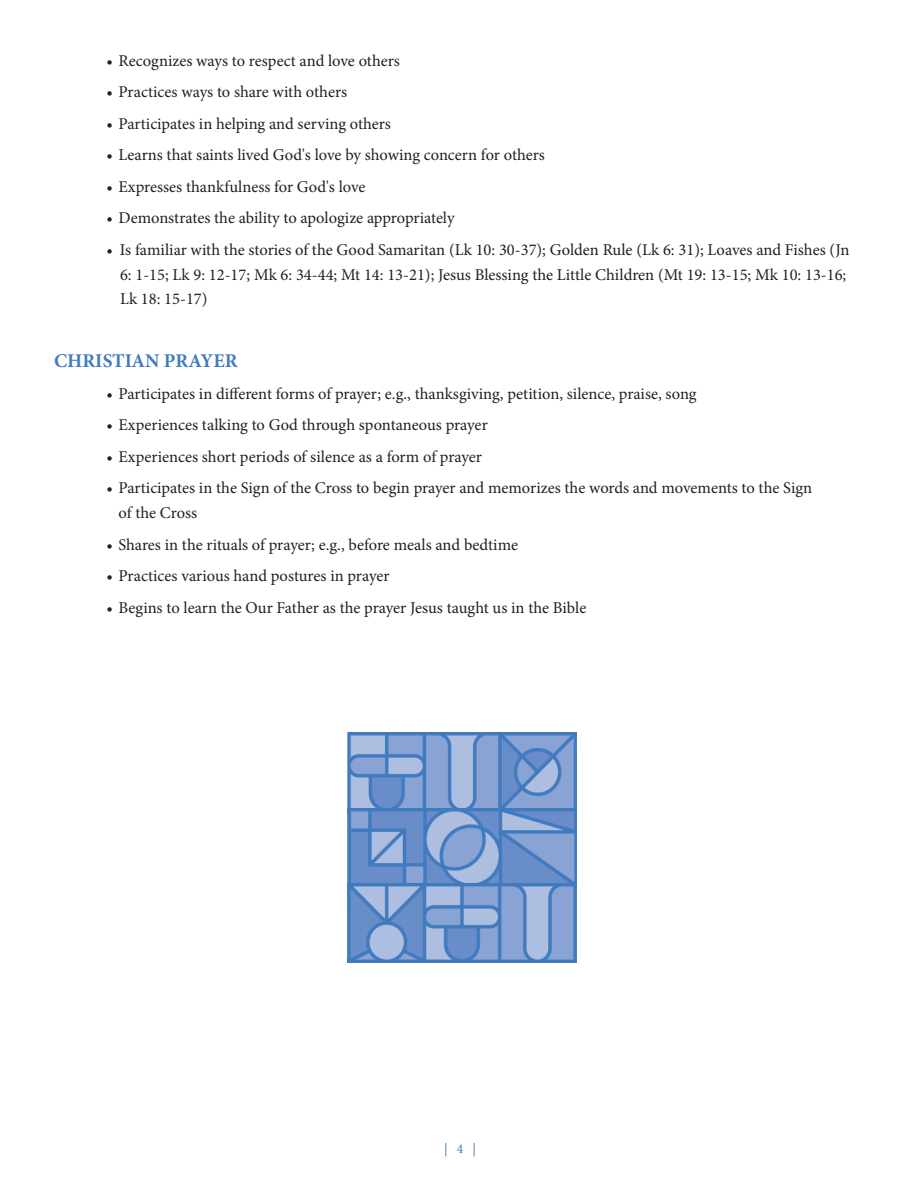
<style>
.page{position:relative;width:918px;height:1188px;background:#fff}
.page>*{position:absolute;margin:0;border:0;box-sizing:border-box;transform-origin:0 0}
.t1{font:700 19.5px "Minion Pro";color:#417bbf}
.t2{font:16.5px/24.8px "Minion Pro";color:#231f20}
.t3{font:13.5px "Minion Pro";color:#417bbf}
</style>
<div class="page">
<img style="left:347px;top:732px;width:230px;height:79px">
<img style="left:348px;top:808px;width:229px;height:76px">
<img style="left:348px;top:884px;width:229px;height:78px">
<p class="t2" style="left:106px;top:48px;width:295px">• Recognizes ways to respect and love others</p>
<p class="t2" style="left:106px;top:80px;width:242px">• Practices ways to share with others</p>
<p class="t2" style="left:106px;top:111px;width:286px">• Participates in helping and serving others</p>
<p class="t2" style="left:106px;top:143px;width:440px">• Learns that saints lived God's love by showing concern for others</p>
<p class="t2" style="left:106px;top:174px;width:261px">• Expresses thankfulness for God's love</p>
<p class="t2" style="left:106px;top:206px;width:350px">• Demonstrates the ability to apologize appropriately</p>
<p class="t2" style="left:120px;top:237px;width:731px;text-indent:-14px">• Is familiar with the stories of the Good Samaritan (Lk 10: 30-37); Golden Rule (Lk 6: 31); Loaves and Fishes (Jn<br>6: 1-15; Lk 9: 12-17; Mk 6: 34-44; Mt 14: 13-21); Jesus Blessing the Little Children (Mt 19: 13-15; Mk 10: 13-16;<br>Lk 18: 15-17)</p>
<p class="t1" style="left:54px;top:348px;width:185px">CHRISTIAN PRAYER</p>
<p class="t2" style="left:106px;top:381px;width:592px">• Participates in different forms of prayer; e.g., thanksgiving, petition, silence, praise, song</p>
<p class="t2" style="left:106px;top:413px;width:383px">• Experiences talking to God through spontaneous prayer</p>
<p class="t2" style="left:106px;top:444px;width:377px">• Experiences short periods of silence as a form of prayer</p>
<p class="t2" style="left:118px;top:476px;width:695px;text-indent:-12px">• Participates in the Sign of the Cross to begin prayer and memorizes the words and movements to the Sign of the Cross</p>
<p class="t2" style="left:106px;top:532px;width:413px">• Shares in the rituals of prayer; e.g., before meals and bedtime</p>
<p class="t2" style="left:106px;top:564px;width:285px">• Practices various hand postures in prayer</p>
<p class="t2" style="left:106px;top:595px;width:481px">• Begins to learn the Our Father as the prayer Jesus taught us in the Bible</p>
<p class="t3" style="left:444px;top:1140px;width:33px">| 4 |</p>
</div>
